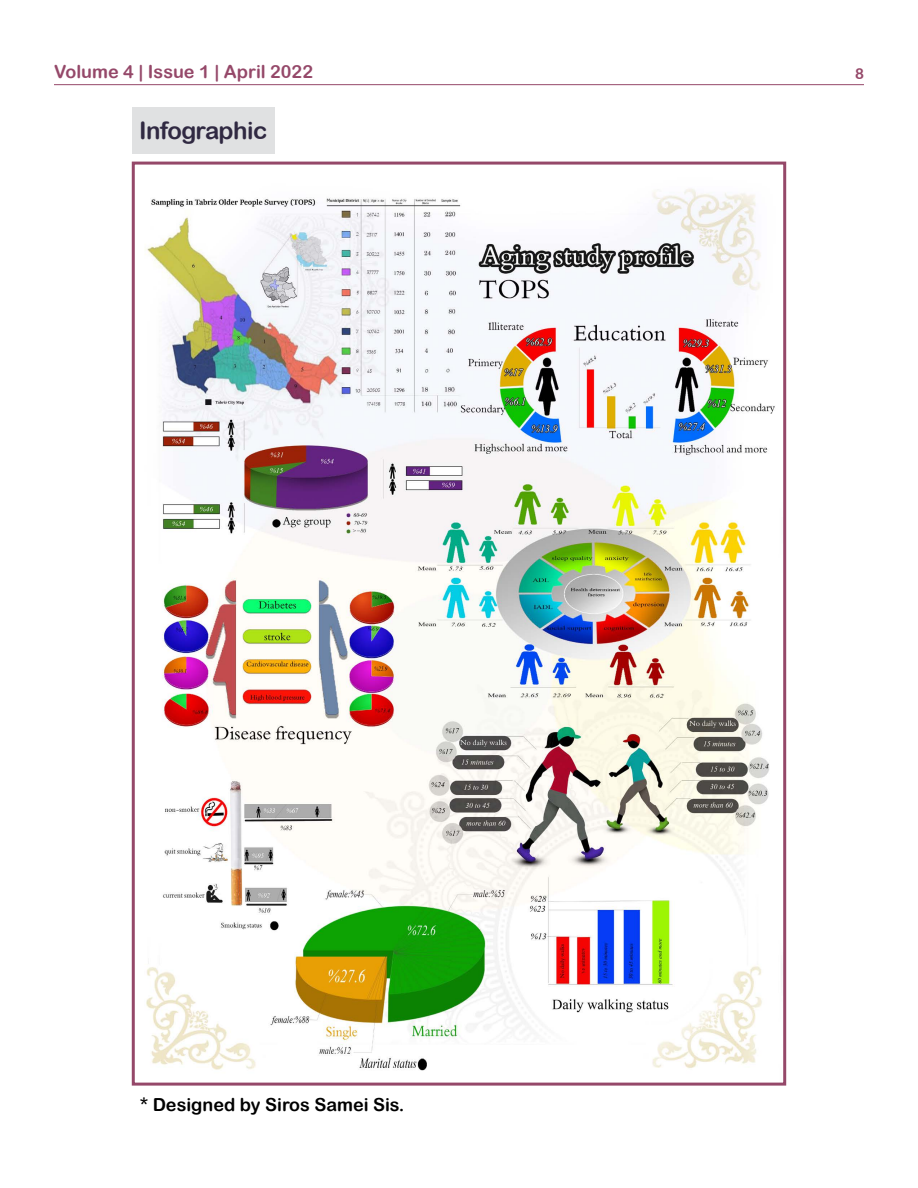
<style>
.page{position:relative;width:918px;height:1188px;background:#fff}
.page>*{position:absolute;margin:0;border:0;box-sizing:border-box;transform-origin:0 0}
.t1{font:24px "Arial Rounded MT Bold";letter-spacing:-.02em;color:#302942}
.t2{font:18px "Arial Rounded MT Bold";color:#000}
.t3{font:18px "Arial Rounded MT Bold";color:#954869}
.t4{font:15px "Arial Rounded MT Bold";color:#954869}
</style>
<div class="page">
<hr style="left:54px;top:84px;width:810px;height:1px;background:#954869">
<img style="left:145px;top:189px;width:630px;height:882px">
<div style="left:132px;top:162px;width:654px;height:924px;border:3px solid #954869"></div>
<div style="left:132px;top:107px;width:143px;height:47px;background:#e0e1e2"></div>
<p class="t3" style="left:54px;top:61px;width:261px">Volume 4 | Issue 1 | April 2022</p>
<p class="t4" style="left:855px;top:65px;width:10px">8</p>
<h1 class="t1" style="left:139px;top:116px;width:130px">Infographic</h1>
<p class="t2" style="left:140px;top:1094px;width:266px">* Designed by Siros Samei Sis.</p>
</div>
